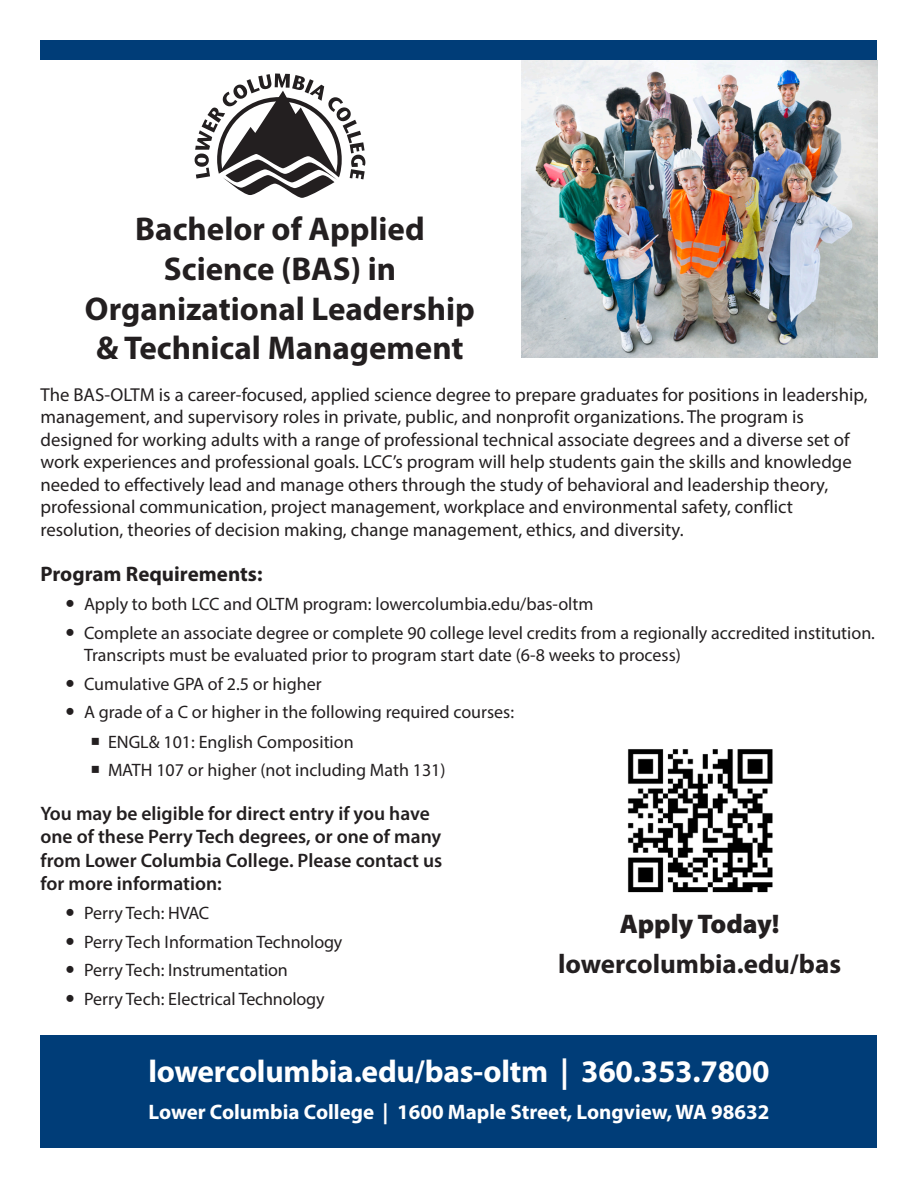
<style>
.page{position:relative;width:918px;height:1188px;background:#fff}
.page>*{position:absolute;margin:0;border:0;box-sizing:border-box;transform-origin:0 0}
.t1{font:700 33px/39.6px "Myriad Pro";color:#231f20;text-align:center}
.t2{font:700 31.5px "Myriad Pro";letter-spacing:-.01em;color:#fff}
.t3{font:700 27px "Myriad Pro";color:#231f20}
.t4{font:900 27px "Myriad Pro";letter-spacing:-.005em;color:#231f20}
.t5{font:700 21px "Myriad Pro";color:#fff}
.t6{font:700 21px "Myriad Pro";color:#231f20}
.t7{font:600 19.5px/23.4px "Myriad Pro";color:#231f20}
.t8{font:18.75px/22.5px "Myriad Pro";color:#231f20}
.t9{font:18px/22.5px "Myriad Pro";color:#231f20}
</style>
<div class="page">
<img style="left:522px;top:60px;width:356px;height:298px">
<svg style="left:195px;top:74px;width:170px;height:124px"></svg>
<div style="left:40px;top:1035px;width:838px;height:113px;background:#003d78"></div>
<div style="left:40px;top:40px;width:838px;height:20px;background:#003d78"></div>
<img style="left:627px;top:749px;width:146px;height:144px">
<h1 class="t1" style="left:135px;top:208px;width:291px">Bachelor of Applied<br>Science (BAS) in</h1>
<h1 class="t1" style="left:85px;top:288px;width:391px">Organizational Leadership &amp; Technical Management</h1>
<p class="t8" style="left:40px;top:383px;width:829px">The BAS-OLTM is a career-focused, applied science degree to prepare graduates for positions in leadership, management, and supervisory roles in private, public, and nonprofit organizations. The program is designed for working adults with a range of professional technical associate degrees and a diverse set of work experiences and professional goals. LCC’s program will help students gain the skills and knowledge needed to effectively lead and manage others through the study of behavioral and leadership theory, professional communication, project management, workplace and environmental safety, conflict resolution, theories of decision making, change management, ethics, and diversity.</p>
<h2 class="t6" style="left:40px;top:560px;width:223px">Program Requirements:</h2>
<p class="t9" style="left:84px;top:593px;width:511px">Apply to both LCC and OLTM program: lowercolumbia.edu/bas-oltm</p>
<p class="t9" style="left:84px;top:621px;width:793px">Complete an associate degree or complete 90 college level credits from a regionally accredited institution.<br>Transcripts must be evaluated prior to program start date (6-8 weeks to process)</p>
<p class="t9" style="left:84px;top:672px;width:239px">Cumulative GPA of 2.5 or higher</p>
<p class="t9" style="left:84px;top:701px;width:432px">A grade of a C or higher in the following required courses:</p>
<p class="t9" style="left:108px;top:730px;width:247px">ENGL&amp; 101: English Composition</p>
<p class="t9" style="left:108px;top:759px;width:339px">MATH 107 or higher (not including Math 131)</p>
<h2 class="t7" style="left:40px;top:801px;width:403px">You may be eligible for direct entry if you have one of these Perry Tech degrees, or one of many from Lower Columbia College. Please contact us for more information:</h2>
<p class="t9" style="left:84px;top:902px;width:127px">Perry Tech: HVAC</p>
<p class="t9" style="left:84px;top:930px;width:260px">Perry Tech Information Technology</p>
<p class="t9" style="left:84px;top:959px;width:205px">Perry Tech: Instrumentation</p>
<p class="t9" style="left:84px;top:987px;width:242px">Perry Tech: Electrical Technology</p>
<p class="t4" style="left:620px;top:906px;width:161px">Apply Today!</p>
<p class="t3" style="left:558px;top:946px;width:284px">lowercolumbia.edu/bas</p>
<p class="t2" style="left:148px;top:1050px;width:623px">lowercolumbia.edu/bas-oltm | 360.353.7800</p>
<p class="t5" style="left:149px;top:1098px;width:622px">Lower Columbia College | 1600 Maple Street, Longview, WA 98632</p>
</div>
